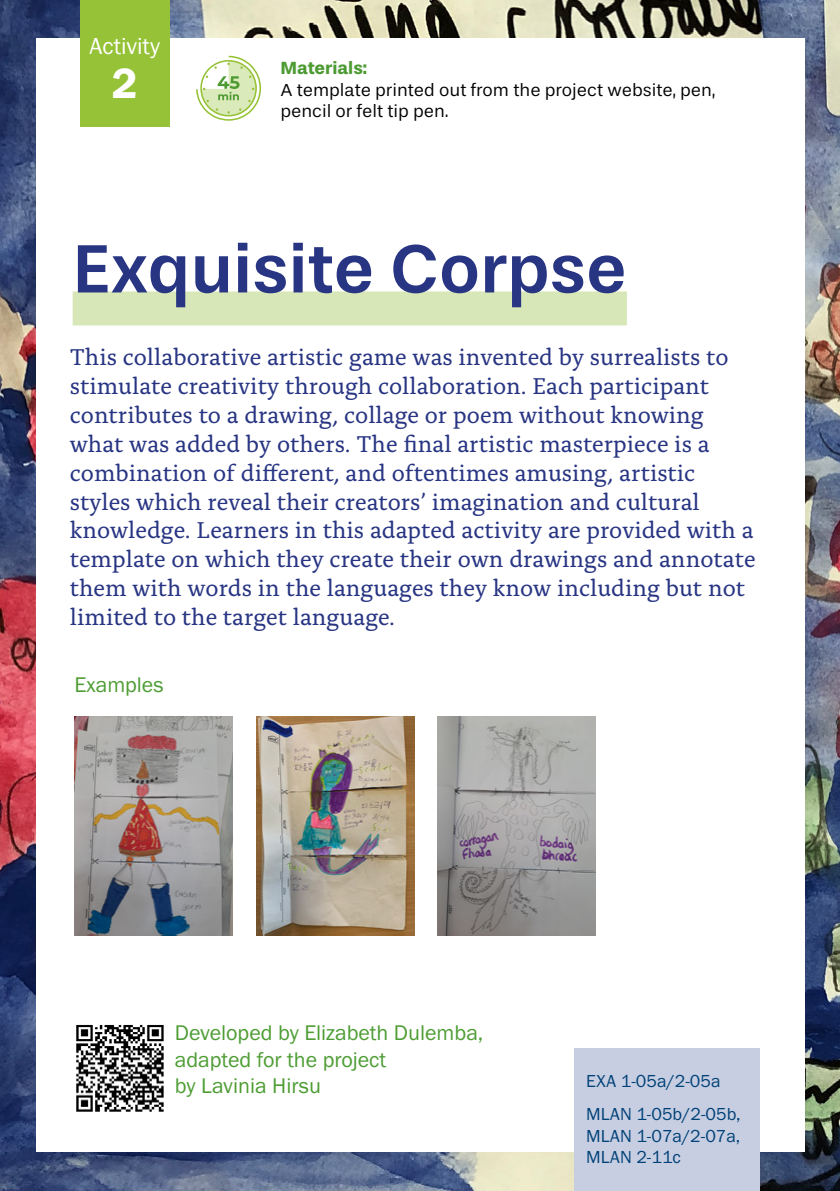
<style>
.page{position:relative;width:840px;height:1191px;background:#fff}
.page>*{position:absolute;margin:0;border:0;box-sizing:border-box;transform-origin:0 0}
.t1{font:500 70px "Stevie Sans";color:#283583}
.t2{font:44px "Franklin Gothic URW Dem";color:#fff}
.t3{font:24px/28.8px "Alda OTCEV";color:#283583}
.t4{font:24px "Franklin Gothic URW Boo";letter-spacing:-.005em;color:#fff}
.t5{font:22px/26.4px "Franklin Gothic URW Boo";color:#4e9d34}
.t6{font:18px/21.6px "Stevie Sans";color:#020203}
.t7{font:18px/33px "Franklin Gothic URW Boo";color:#004177}
.t8{font:700 18px "Stevie Sans";color:#4e9b34}
</style>
<div class="page">
<img style="left:0;top:0;width:839px;height:1191px">
<div style="left:36px;top:39px;width:767px;height:1113px;background:#fff"></div>
<div style="left:73px;top:291px;width:553px;height:34px;background:#d8e7b7"></div>
<div style="left:80px;top:0;width:90px;height:127px;background:#95c236"></div>
<div style="left:574px;top:1048px;width:185px;height:143px;background:#c7cee2"></div>
<svg style="left:196px;top:56px;width:65px;height:65px"></svg>
<img style="left:76px;top:1024px;width:88px;height:88px">
<img style="left:74px;top:716px;width:158px;height:220px">
<img style="left:256px;top:716px;width:158px;height:220px">
<img style="left:437px;top:716px;width:158px;height:220px">
<p class="t4" style="left:89px;top:31px;width:72px">Activity</p>
<h2 class="t2" style="left:112px;top:57px;width:27px">2</h2>
<p class="t8" style="left:280px;top:57px;width:88px">Materials:</p>
<p class="t6" style="left:280px;top:79px;width:436px">A template printed out from the project website, pen, pencil or felt tip pen.</p>
<h1 class="t1" style="left:73px;top:227px;width:555px">Exquisite Corpse</h1>
<p class="t3" style="left:70px;top:341px;width:686px">This collaborative artistic game was invented by surrealists to stimulate creativity through collaboration. Each participant contributes to a drawing, collage or poem without knowing what was added by others. The final artistic masterpiece is a combination of different, and oftentimes amusing, artistic styles which reveal their creators’ imagination and cultural knowledge. Learners in this adapted activity are provided with a template on which they create their own drawings and annotate them with words in the languages they know including but not limited to the target language.</p>
<p class="t5" style="left:74px;top:671px;width:91px">Examples</p>
<p class="t5" style="left:175px;top:1019px;width:310px">Developed by Elizabeth Dulemba, adapted for the project<br>by Lavinia Hirsu</p>
<p class="t7" style="left:585px;top:1064px;width:156px">EXA 1-05a/2-05a<br>MLAN 1-05b/2-05b,</p>
<p class="t7" style="left:585px;top:1124px;width:156px;line-height:21.6px">MLAN 1-07a/2-07a,<br>MLAN 2-11c</p>
</div>
